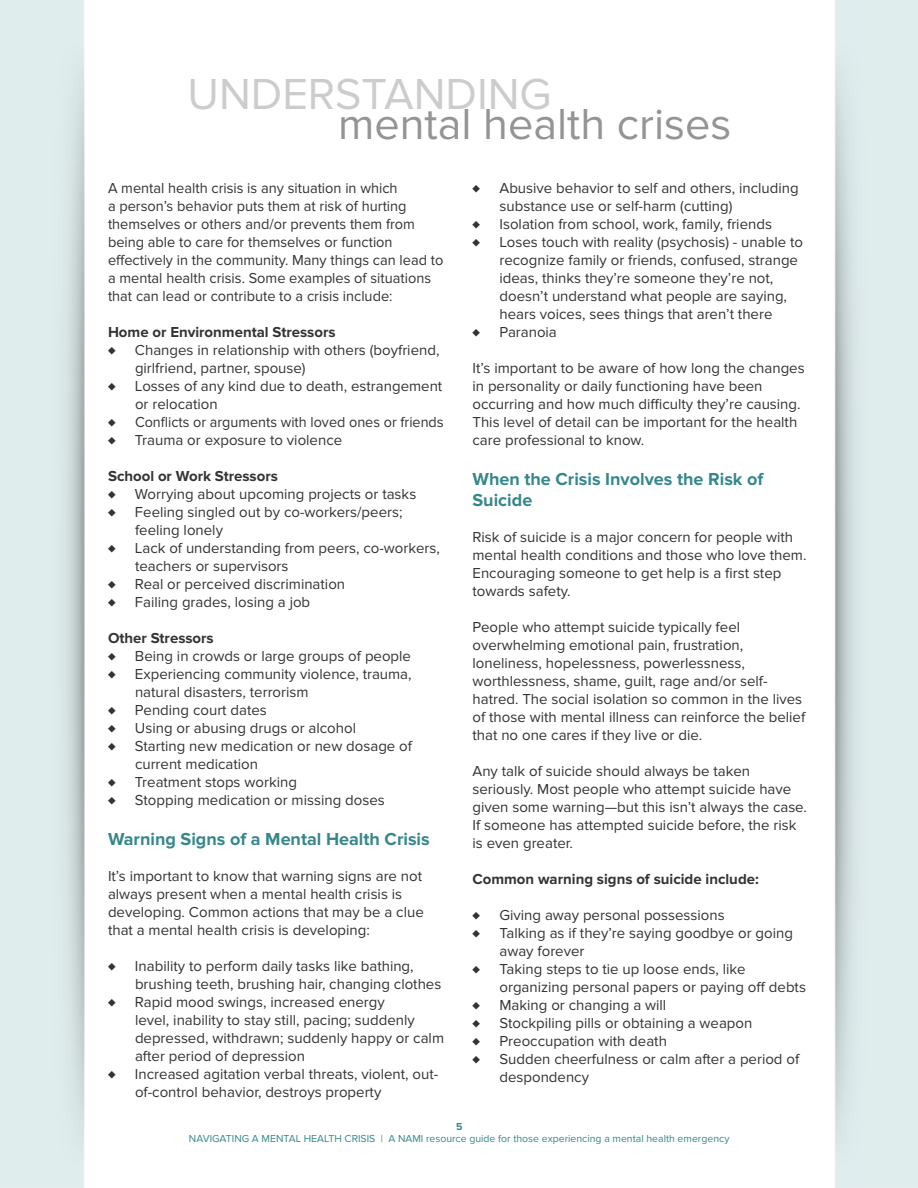
<style>
.page{position:relative;width:918px;height:1188px;background:#fff}
.page>*{position:absolute;margin:0;border:0;box-sizing:border-box;transform-origin:0 0}
.t1{font:45px "Proxima Nova";color:#949494}
.t2{font:45px "Proxima Nova";color:#ccc}
.t3{font:700 18px/21.6px "Proxima Nova";color:#36878c}
.t4{font:15px/18px "Proxima Nova";color:#333}
.t5{font:700 15px "Proxima Nova";color:#333}
.t6{font:15px "Proxima Nova";color:#333;scale:.96 1}
.t7{font:10.5px "Proxima Nova";color:#36878c}
.t8{font:700 10.5px "Proxima Nova";color:#36878c}
</style>
<div class="page">
<img style="left:0;top:0;width:918px;height:1188px">
<p class="t2" style="left:188px;top:68px;width:366px">UNDERSTANDING</p>
<p class="t1" style="left:338px;top:98px;width:395px">mental health crises</p>
<p class="t4" style="left:108px;top:179px;width:291px">A mental health crisis is any situation in which</p>
<p class="t4" style="left:108px;top:197px;width:337px">a person’s behavior puts them at risk of hurting themselves or others and/or prevents them from being able to care for themselves or function effectively in the community. Many things can lead to a mental health crisis. Some examples of situations that can lead or contribute to a crisis include:</p>
<p class="t5" style="left:108px;top:323px;width:229px">Home or Environmental Stressors</p>
<p class="t5" style="left:108px;top:341px;width:9px">♦</p>
<p class="t4" style="left:135px;top:341px;width:306px">Changes in relationship with others (boyfriend, girlfriend, partner, spouse)</p>
<p class="t5" style="left:108px;top:377px;width:9px">♦</p>
<p class="t4" style="left:135px;top:377px;width:309px">Losses of any kind due to death, estrangement or relocation</p>
<p class="t5" style="left:108px;top:413px;width:9px">♦</p>
<p class="t6" style="left:135px;top:413px;width:323px">Conflicts or arguments with loved ones or friends</p>
<p class="t5" style="left:108px;top:431px;width:9px">♦</p>
<p class="t4" style="left:135px;top:431px;width:209px">Trauma or exposure to violence</p>
<p class="t5" style="left:108px;top:467px;width:171px">School or Work Stressors</p>
<p class="t5" style="left:108px;top:485px;width:9px">♦</p>
<p class="t4" style="left:135px;top:485px;width:283px">Worrying about upcoming projects or tasks</p>
<p class="t5" style="left:108px;top:503px;width:9px">♦</p>
<p class="t4" style="left:135px;top:503px;width:269px">Feeling singled out by co-workers/peers; feeling lonely</p>
<p class="t5" style="left:108px;top:539px;width:9px">♦</p>
<p class="t4" style="left:135px;top:539px;width:306px">Lack of understanding from peers, co-workers, teachers or supervisors</p>
<p class="t5" style="left:108px;top:575px;width:9px">♦</p>
<p class="t4" style="left:135px;top:575px;width:212px">Real or perceived discrimination</p>
<p class="t5" style="left:108px;top:593px;width:9px">♦</p>
<p class="t4" style="left:135px;top:593px;width:177px">Failing grades, losing a job</p>
<p class="t5" style="left:108px;top:629px;width:107px">Other Stressors</p>
<p class="t5" style="left:108px;top:647px;width:9px">♦</p>
<p class="t4" style="left:135px;top:647px;width:278px">Being in crowds or large groups of people</p>
<p class="t5" style="left:108px;top:665px;width:9px">♦</p>
<p class="t4" style="left:135px;top:665px;width:278px">Experiencing community violence, trauma, natural disasters, terrorism</p>
<p class="t5" style="left:108px;top:701px;width:9px">♦</p>
<p class="t4" style="left:135px;top:701px;width:133px">Pending court dates</p>
<p class="t5" style="left:108px;top:719px;width:9px">♦</p>
<p class="t4" style="left:135px;top:719px;width:223px">Using or abusing drugs or alcohol</p>
<p class="t5" style="left:108px;top:737px;width:9px">♦</p>
<p class="t4" style="left:135px;top:737px;width:279px">Starting new medication or new dosage of current medication</p>
<p class="t5" style="left:108px;top:773px;width:9px">♦</p>
<p class="t4" style="left:135px;top:773px;width:163px">Treatment stops working</p>
<p class="t5" style="left:108px;top:791px;width:9px">♦</p>
<p class="t4" style="left:135px;top:791px;width:251px">Stopping medication or missing doses</p>
<p class="t3" style="left:108px;top:828px;width:323px">Warning Signs of a Mental Health Crisis</p>
<p class="t4" style="left:108px;top:867px;width:317px">It’s important to know that warning signs are not always present when a mental health crisis is developing. Common actions that may be a clue that a mental health crisis is developing:</p>
<p class="t5" style="left:108px;top:957px;width:9px">♦</p>
<p class="t4" style="left:135px;top:957px;width:308px">Inability to perform daily tasks like bathing, brushing teeth, brushing hair, changing clothes</p>
<p class="t5" style="left:108px;top:993px;width:9px">♦</p>
<p class="t4" style="left:135px;top:993px;width:311px">Rapid mood swings, increased energy<br>level, inability to stay still, pacing; suddenly depressed, withdrawn; suddenly happy or calm after period of depression</p>
<p class="t5" style="left:108px;top:1065px;width:9px">♦</p>
<p class="t4" style="left:135px;top:1065px;width:305px">Increased agitation verbal threats, violent, out&shy;of-control behavior, destroys property</p>
<p class="t5" style="left:472px;top:179px;width:9px">♦</p>
<p class="t4" style="left:499px;top:179px;width:301px">Abusive behavior to self and others, including substance use or self-harm (cutting)</p>
<p class="t5" style="left:472px;top:215px;width:9px">♦</p>
<p class="t4" style="left:499px;top:215px;width:274px">Isolation from school, work, family, friends</p>
<p class="t5" style="left:472px;top:233px;width:9px">♦</p>
<p class="t4" style="left:499px;top:233px;width:305px">Loses touch with reality (psychosis) - unable to recognize family or friends, confused, strange ideas, thinks they’re someone they’re not, doesn’t understand what people are saying, hears voices, sees things that aren’t there</p>
<p class="t5" style="left:472px;top:323px;width:9px">♦</p>
<p class="t4" style="left:499px;top:323px;width:59px">Paranoia</p>
<p class="t4" style="left:472px;top:359px;width:334px">It’s important to be aware of how long the changes in personality or daily functioning have been occurring and how much difficulty they’re causing.<br>This level of detail can be important for the health care professional to know.</p>
<p class="t3" style="left:472px;top:468px;width:292px">When the Crisis Involves the Risk of<br>Suicide</p>
<p class="t4" style="left:472px;top:528px;width:335px">Risk of suicide is a major concern for people with mental health conditions and those who love them.<br>Encouraging someone to get help is a first step towards safety.</p>
<p class="t4" style="left:472px;top:618px;width:334px">People who attempt suicide typically feel overwhelming emotional pain, frustration, loneliness, hopelessness, powerlessness, worthlessness, shame, guilt, rage and/or self&shy;hatred. The social isolation so common in the lives of those with mental illness can reinforce the belief that no one cares if they live or die.</p>
<p class="t4" style="left:472px;top:762px;width:336px">Any talk of suicide should always be taken seriously. Most people who attempt suicide have given some warning—but this isn’t always the case.<br>If someone has attempted suicide before, the risk is even greater.</p>
<p class="t5" style="left:472px;top:870px;width:288px">Common warning signs of suicide include:</p>
<p class="t5" style="left:472px;top:906px;width:9px">♦</p>
<p class="t4" style="left:499px;top:906px;width:227px">Giving away personal possessions</p>
<p class="t5" style="left:472px;top:924px;width:9px">♦</p>
<p class="t4" style="left:499px;top:924px;width:295px">Talking as if they’re saying goodbye or going away forever</p>
<p class="t5" style="left:472px;top:960px;width:9px">♦</p>
<p class="t4" style="left:499px;top:960px;width:308px">Taking steps to tie up loose ends, like organizing personal papers or paying off debts</p>
<p class="t5" style="left:472px;top:996px;width:9px">♦</p>
<p class="t4" style="left:499px;top:996px;width:168px">Making or changing a will</p>
<p class="t5" style="left:472px;top:1014px;width:9px">♦</p>
<p class="t4" style="left:499px;top:1014px;width:254px">Stockpiling pills or obtaining a weapon</p>
<p class="t5" style="left:472px;top:1032px;width:9px">♦</p>
<p class="t4" style="left:499px;top:1032px;width:169px">Preoccupation with death</p>
<p class="t5" style="left:472px;top:1050px;width:9px">♦</p>
<p class="t4" style="left:499px;top:1050px;width:301px">Sudden cheerfulness or calm after a period of despondency</p>
<p class="t8" style="left:456px;top:1120px;width:8px">5</p>
<p class="t7" style="left:189px;top:1133px;width:542px">NAVIGATING A MENTAL HEALTH CRISIS | A NAMI resource guide for those experiencing a mental health emergency</p>
</div>
